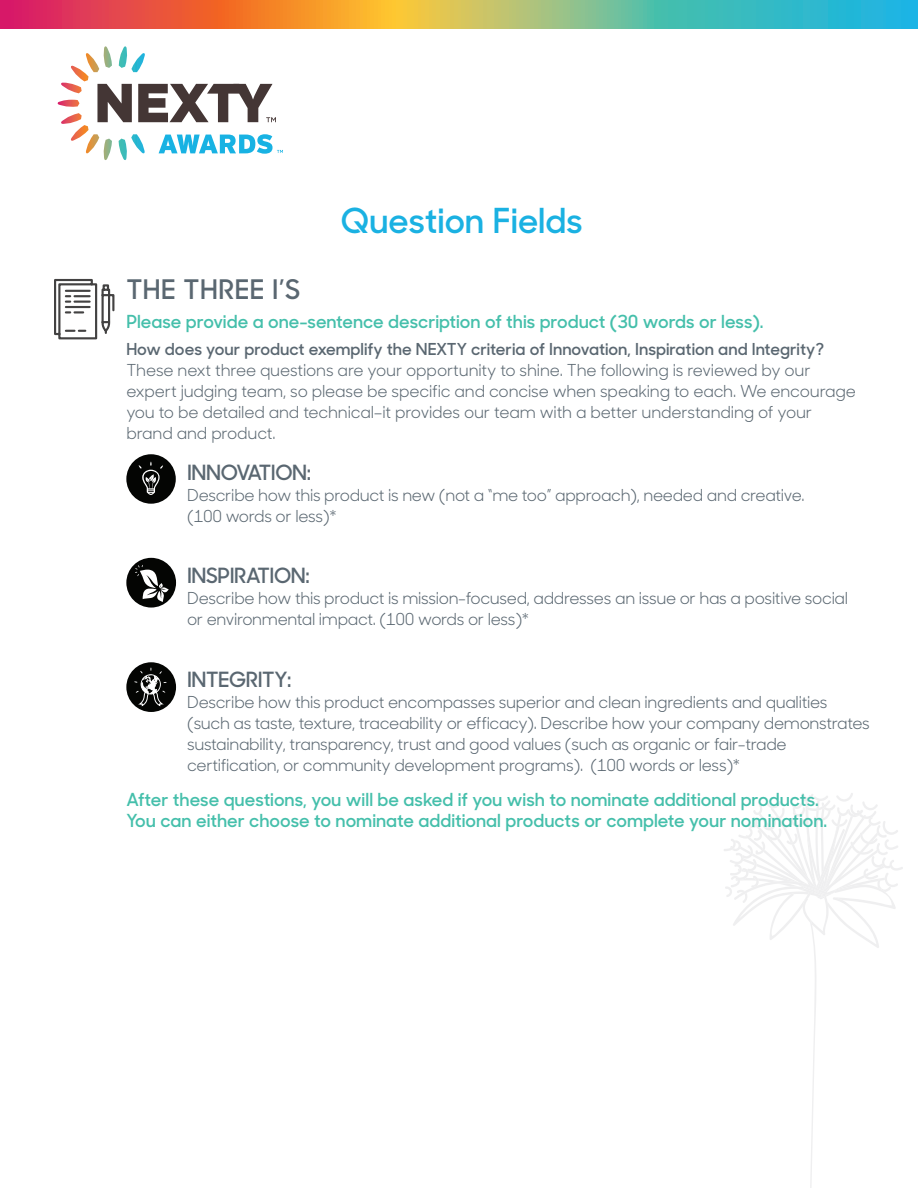
<style>
.page{position:relative;width:918px;height:1188px;background:#fff}
.page>*{position:absolute;margin:0;border:0;box-sizing:border-box;transform-origin:0 0}
.t1{font:600 34.5px "Sharp Sans No 1";color:#1ab1e2}
.t2{font:600 27px "Sharp Sans No 1";letter-spacing:.02em;color:#5a6771}
.t3{font:600 21px "Sharp Sans No 1";letter-spacing:-.02em;color:#5a6771}
.t4{font:600 18px/21.6px "Sharp Sans No 1";color:#45bfab}
.t5{font:16.5px/21px "Sharp Sans No 1";letter-spacing:-.02em;color:#5a6771}
.t6{font:600 16.5px "Sharp Sans No 1";color:#5a6771}
</style>
<div class="page">
<svg style="left:724px;top:793px;width:179px;height:395px"></svg>
<svg style="left:0;top:0;width:918px;height:29px;background:#a59874"></svg>
<svg style="left:58px;top:46px;width:225px;height:114px"></svg>
<svg style="left:54px;top:278px;width:61px;height:62px"></svg>
<div style="left:126px;top:662px;width:50px;height:50px;background:#040503;border-radius:50%"></div>
<svg style="left:134px;top:668px;width:33px;height:38px"></svg>
<div style="left:126px;top:558px;width:50px;height:50px;background:#040503;border-radius:50%"></div>
<svg style="left:135px;top:565px;width:34px;height:37px"></svg>
<div style="left:126px;top:454px;width:50px;height:50px;background:#040503;border-radius:50%"></div>
<svg style="left:139px;top:462px;width:24px;height:33px"></svg>
<h1 class="t1" style="left:341px;top:196px;width:244px">Question Fields</h1>
<h2 class="t2" style="left:126px;top:270px;width:176px">THE THREE I’S</h2>
<p class="t4" style="left:126px;top:309px;width:639px">Please provide a one-sentence description of this product (30 words or less).</p>
<p class="t6" style="left:126px;top:337px;width:699px">How does your product exemplify the NEXTY criteria of Innovation, Inspiration and Integrity?</p>
<p class="t5" style="left:126px;top:359px;width:731px">These next three questions are your opportunity to shine. The following is reviewed by our expert judging team, so please be specific and concise when speaking to each. We encourage you to be detailed and technical–it provides our team with a better understanding of your brand and product.</p>
<p class="t3" style="left:187px;top:457px;width:125px">INNOVATION:</p>
<p class="t5" style="left:187px;top:484px;width:619px">Describe how this product is new (not a “me too” approach), needed and creative. (100 words or less)*</p>
<p class="t3" style="left:187px;top:560px;width:124px">INSPIRATION:</p>
<p class="t5" style="left:187px;top:587px;width:663px">Describe how this product is mission-focused, addresses an issue or has a positive social or environmental impact. (100 words or less)*</p>
<p class="t3" style="left:187px;top:664px;width:106px">INTEGRITY:</p>
<p class="t5" style="left:187px;top:691px;width:684px">Describe how this product encompasses superior and clean ingredients and qualities (such as taste, texture, traceability or efficacy). Describe how your company demonstrates sustainability, transparency, trust and good values (such as organic or fair-trade certification, or community development programs). (100 words or less)*</p>
<p class="t4" style="left:126px;top:788px;width:702px">After these questions, you will be asked if you wish to nominate additional products.<br>You can either choose to nominate additional products or complete your nomination.</p>
</div>
